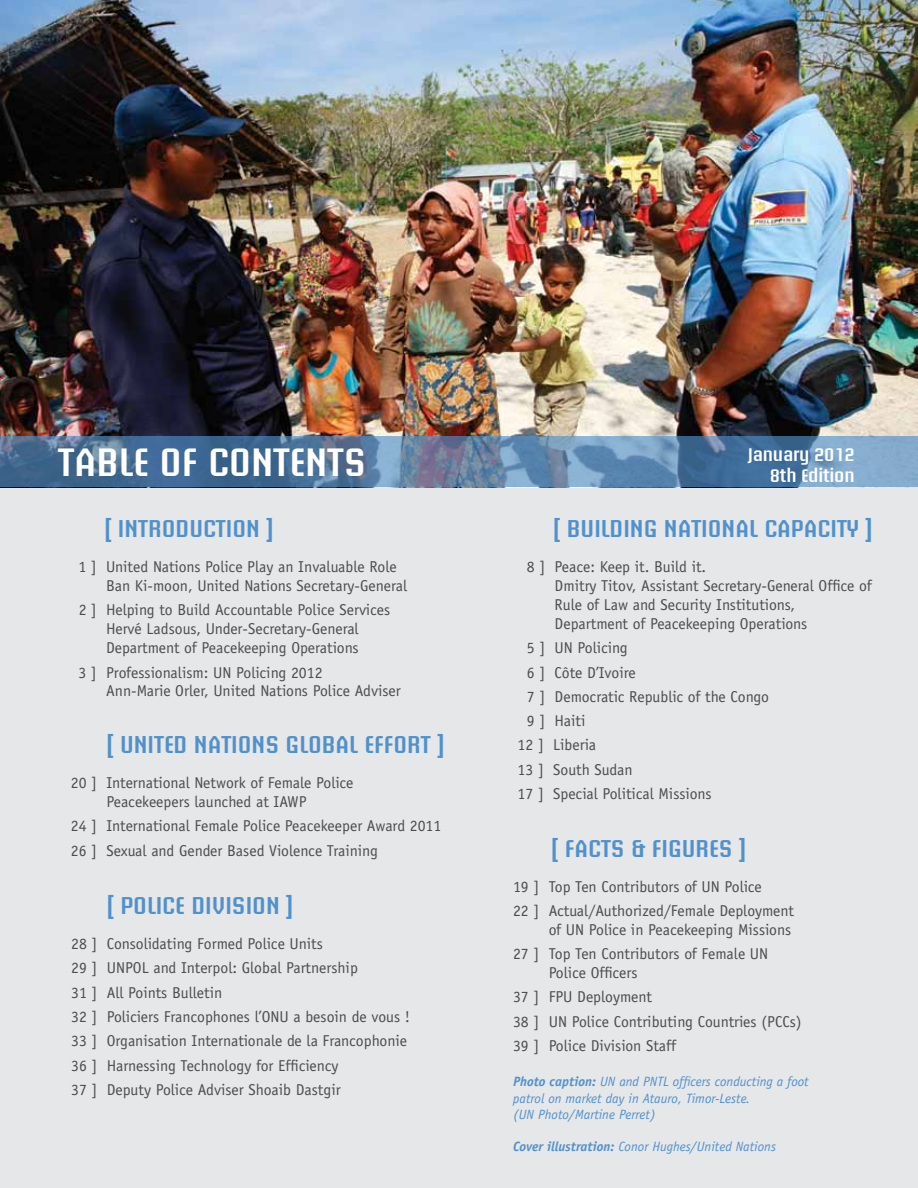
<style>
.page{position:relative;width:918px;height:1188px;background:#e6e7e8}
.page>*{position:absolute;margin:0;border:0;box-sizing:border-box;transform-origin:0 0}
.t1{font:600 39px "Briem Akademi Std";color:#fff}
.t2{font:600 24px "Briem Akademi Std";color:#5091cd}
.t3{font:600 18px/21px "Briem Akademi Std";letter-spacing:-.01em;color:#fff;text-align:right}
.t4{font:15.75px/24.3px "Officina Sans Std";color:#4d4d4f}
.t5{font:italic 13.5px/16.2px "Officina Sans Std";color:#5091cd}
.s1{font-weight:700}
</style>
<div class="page">
<img style="left:0;top:0;width:918px;height:436px">
<svg style="left:0;top:436px;width:918px;height:51px;background:#5a7fa4"></svg>
<h1 class="t1" style="left:58px;top:441px;width:289px">TABLE OF CONTENTS</h1>
<h2 class="t2" style="left:104px;top:515px;width:171px">[ INTRODU CTION ]</h2>
<p class="t4" style="left:106px;top:558px;width:303px;line-height:18.9px;text-indent:-28px">1 ] United Nations Police Play an Invaluable Role<br>Ban Ki-moon, United Nations Secretary-General</p>
<p class="t4" style="left:79px;top:601px;width:313px;line-height:18.9px;text-align:center">2 ] Helping to Build Accountable Police Services<br>Hervé Ladsous, Under-Secretary-General<br>Department of Peacekeeping Operations</p>
<p class="t4" style="left:106px;top:663px;width:296px;line-height:18.9px;text-indent:-28px">3 ] Professionalism: UN Policing 2012<br>Ann-Marie Orler, United Nations Police Adviser</p>
<h2 class="t2" style="left:106px;top:731px;width:270px">[ UNITED NATIONS GLOBAL EFFO</h2>
<h2 class="t2" style="left:407px;top:731px;width:39px">RT ]</h2>
<p class="t4" style="left:106px;top:773px;width:249px;line-height:18.9px;text-indent:-36px">20 ] International Network of Female Police<br>Peacekeepers launched at IAWP</p>
<p class="t4" style="left:71px;top:814px;width:372px">24 ] International Female Police Peacekeeper Award 2011<br>26 ] Sexual and Gender Based Violence Training</p>
<h2 class="t2" style="left:106px;top:892px;width:189px">[ POLICE DIVISION ]</h2>
<p class="t4" style="left:71px;top:932px;width:340px">28 ] Consolidating Formed Police Units<br>29 ] UNPOL and Interpol: Global Partnership<br>31 ] All Points Bulletin<br>32 ] Policiers Francophones l’ONU a besoin de vous !<br>33 ] Organisation Internationale de la Francophonie 36 ] Harnessing Technology for Efficiency<br>37 ] Deputy Police Adviser Shoaib Dastgir</p>
<p class="t3" style="left:748px;top:444px;width:108px">JANUARY 2012<br>8TH EDITION</p>
<h2 class="t2" style="left:553px;top:515px;width:321px">[ BUILDING NATIONAL CAPACITY ]</h2>
<p class="t4" style="left:555px;top:558px;width:319px;line-height:18.9px;text-indent:-28px">8 ] Peace: Keep it. Build it.<br>Dmitry Titov, Assistant Secretary-General Office of Rule of Law and Security Institutions, Department of Peacekeeping Operations</p>
<p class="t4" style="left:527px;top:636px;width:102px">5 ] UN Policing</p>
<p class="t4" style="left:527px;top:660px;width:110px">6 ] Côte D’Ivoire</p>
<p class="t4" style="left:527px;top:684px;width:244px">7 ] Democratic Republic of the Congo</p>
<p class="t4" style="left:527px;top:709px;width:60px">9 ] Haiti</p>
<p class="t4" style="left:518px;top:733px;width:80px">12 ] Liberia</p>
<p class="t4" style="left:518px;top:757px;width:116px">13 ] South Sudan</p>
<p class="t4" style="left:518px;top:782px;width:196px">17 ] Special Political Missions</p>
<h2 class="t2" style="left:551px;top:835px;width:37px">[ FACTS</h2>
<h2 class="t2" style="left:631px;top:835px;width:77px">&amp; FIGURES</h2>
<h2 class="t2" style="left:739px;top:835px;width:9px">]</h2>
<p class="t4" style="left:513px;top:874px;width:282px">19 ] Top Ten Contributors of UN Police<br>22 ] Actual/Authorized/Female Deployment</p>
<p class="t4" style="left:513px;top:917px;width:280px;text-indent:36px">of UN Police in Peacekeeping Missions<br>27 ] Top Ten Contributors of Female UN</p>
<p class="t4" style="left:513px;top:961px;width:290px;text-indent:36px">Police Officers<br>37 ] FPU Deployment<br>38 ] UN Police Contributing Countries (PCCs)<br>39 ] Police Division Staff</p>
<p class="t5" style="left:513px;top:1074px;width:297px"><span class="s1">Photo caption:</span> UN and PNTL officers conducting a foot patrol on market day in Atauro, Timor-Leste.<br>(UN Photo/Martine Perret)</p>
<p class="t5" style="left:513px;top:1139px;width:264px"><span class="s1">Cover illustration:</span> Conor Hughes/United Nations</p>
</div>
